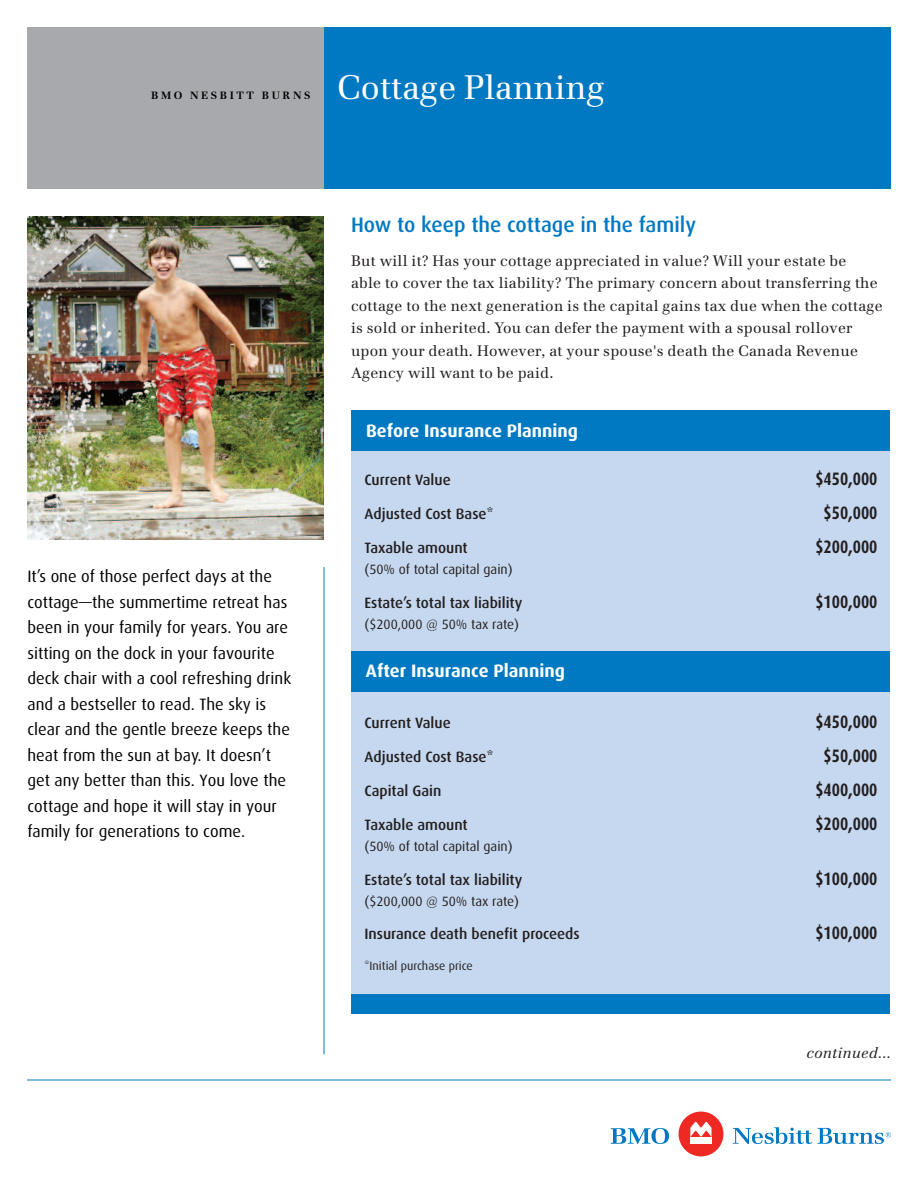
<style>
.page{position:relative;width:918px;height:1188px;background:#fff}
.page>*{position:absolute;margin:0;border:0;box-sizing:border-box;transform-origin:0 0}
.t1{font:33.75px "Emona";color:#fff}
.t2{font:500 21px "Dax";color:#0079c2}
.t3{font:700 18px "Dax Condensed";color:#231f20}
.t4{font:700 18px "Dax";color:#fff}
.t5{font:16.5px/25.5px "Dax";color:#000}
.t6{font:15px/22.5px "Emona";letter-spacing:.015em;color:#231f20}
.t7{font:500 15px "Dax";color:#231f20}
.t8{font:italic 15px "Emona";letter-spacing:.015em;color:#231f20}
.t9{font:13.5px "Dax";color:#231f20}
.t10{font:12px "Dax";color:#231f20}
.t11{font:700 10.5px "Emona";letter-spacing:.25em;color:#000}
</style>
<div class="page">
<div style="left:351px;top:410px;width:539px;height:41px;background:#0079c2"></div>
<div style="left:351px;top:451px;width:539px;height:200px;background:#c6d8ef"></div>
<div style="left:351px;top:651px;width:539px;height:41px;background:#0079c2"></div>
<div style="left:351px;top:692px;width:539px;height:302px;background:#c6d8ef"></div>
<div style="left:351px;top:994px;width:539px;height:20px;background:#0079c2"></div>
<hr style="left:324px;top:567px;width:1px;height:487px;background:#0079c2">
<hr style="left:27px;top:1080px;width:864px;height:1px;background:#0079c2">
<div style="left:27px;top:27px;width:297px;height:162px;background:#a8a9ad"></div>
<div style="left:324px;top:27px;width:567px;height:162px;background:#0079c2"></div>
<img style="left:27px;top:216px;width:297px;height:324px">
<div style="left:679px;top:1112px;width:44px;height:44px;background:#ee2823;border-radius:50%"></div>
<div style="left:690px;top:1137px;width:22px;height:7px;background:#fff"></div>
<svg style="left:690px;top:1122px;width:22px;height:15px"></svg>
<svg style="left:611px;top:1128px;width:58px;height:16px"></svg>
<svg style="left:733px;top:1127px;width:158px;height:17px"></svg>
<p class="t11" style="left:151px;top:89px;width:161px">BMO NESBI TT BUR NS</p>
<h1 class="t1" style="left:338px;top:67px;width:269px">Cottage Planning</h1>
<p class="t5" style="left:27px;top:565px;width:265px">It’s one of those perfect days at the cottage—the summertime retreat has been in your family for years. You are sitting on the dock in your favourite deck chair with a cool refreshing drink and a bestseller to read. The sky is clear and the gentle breeze keeps the heat from the sun at bay. It doesn’t get any better than this. You love the cottage and hope it will stay in your family for generations to come.</p>
<p class="t2" style="left:351px;top:216px;width:346px">How to keep the cottage in the family</p>
<p class="t6" style="left:351px;top:249px;width:533px">But will it? Has your cottage appreciated in value? Will your estate be<br>able to cover the tax liability? The primary concern about transferring the cottage to the next generation is the capital gains tax due when the cottage is sold or inherited. You can defer the payment with a spousal rollover upon your death. However, at your spouse's death the Canada Revenue Agency will want to be paid.</p>
<p class="t4" style="left:366px;top:422px;width:214px">Before Insurance Planning</p>
<p class="t7" style="left:364px;top:473px;width:88px">Current Value</p>
<p class="t3" style="left:815px;top:471px;width:64px">$4 0,000</p>
<p class="t7" style="left:364px;top:507px;width:130px">Adjusted Cost Base*</p>
<p class="t3" style="left:824px;top:505px;width:55px">$ 0,000</p>
<p class="t7" style="left:364px;top:541px;width:105px">Taxable amount</p>
<p class="t9" style="left:364px;top:563px;width:150px">(50% of total capital gain)</p>
<p class="t3" style="left:815px;top:539px;width:64px">$200,000</p>
<p class="t7" style="left:364px;top:596px;width:159px">Estate’s total tax liability</p>
<p class="t9" style="left:364px;top:618px;width:156px">($200,000 @ 50% tax rate)</p>
<p class="t3" style="left:815px;top:594px;width:64px">$100,000</p>
<p class="t4" style="left:366px;top:663px;width:201px">After Insurance Planning</p>
<p class="t7" style="left:364px;top:716px;width:88px">Current Value</p>
<p class="t3" style="left:815px;top:714px;width:64px">$4 0,000</p>
<p class="t7" style="left:364px;top:750px;width:130px">Adjusted Cost Base*</p>
<p class="t3" style="left:824px;top:748px;width:55px">$ 0,000</p>
<p class="t7" style="left:364px;top:784px;width:79px">Capital Gain</p>
<p class="t3" style="left:815px;top:781px;width:64px">$400,000</p>
<p class="t7" style="left:364px;top:818px;width:105px">Taxable amount</p>
<p class="t9" style="left:364px;top:840px;width:150px">(50% of total capital gain)</p>
<p class="t3" style="left:815px;top:815px;width:64px">$200,000</p>
<p class="t7" style="left:364px;top:873px;width:159px">Estate’s total tax liability</p>
<p class="t9" style="left:364px;top:895px;width:156px">($200,000 @ 50% tax rate)</p>
<p class="t3" style="left:815px;top:870px;width:64px">$100,000</p>
<p class="t7" style="left:364px;top:928px;width:217px">Insurance death benefit proceeds</p>
<p class="t3" style="left:815px;top:925px;width:64px">$100,000</p>
<p class="t10" style="left:364px;top:961px;width:110px">*Initial purchase price</p>
<p class="t8" style="left:807px;top:1045px;width:86px">c ntinued...</p>
</div>
